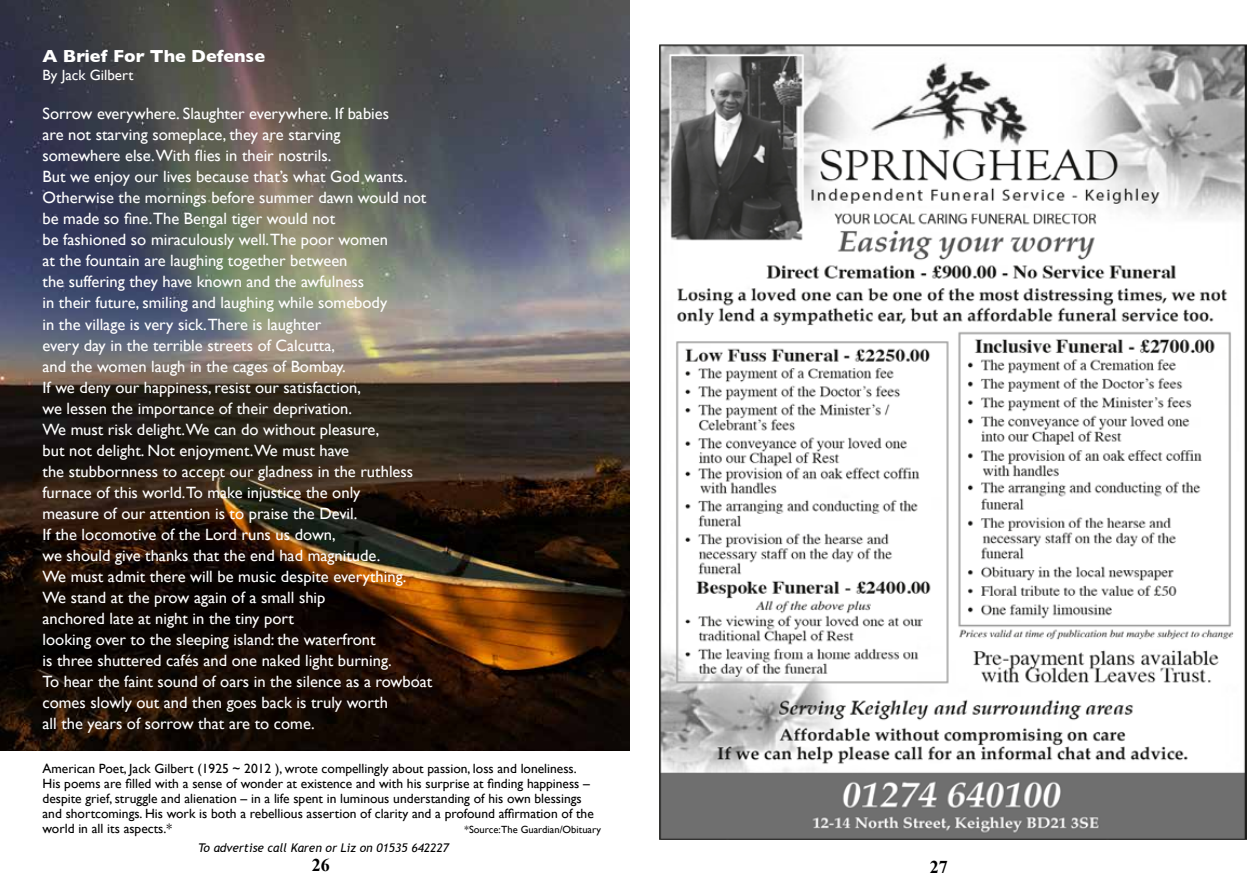
<style>
.page{position:relative;width:1259px;height:893px;background:#fff}
.page>*{position:absolute;margin:0;border:0;box-sizing:border-box;transform-origin:0 0}
.t1{font:700 18px "Times New Roman";color:#000}
.t2{font:700 17.85px "Gill Sans";color:#fff}
.t3{font:16.35px/21px "Gill Sans";color:#fff}
.t4{font:14.85px "Gill Sans";color:#fff}
.t5{font:13.35px/15px "Gill Sans";color:#000}
.t6{font:italic 12px "Trebuchet MS";color:#000}
.t7{font:10.35px "Gill Sans";color:#000}
</style>
<div class="page">
<img style="left:659px;top:44px;width:587px;height:796px">
<img style="left:0;top:0;width:629px;height:750px">
<p class="t2" style="left:43px;top:42px;width:224px">A Brief For The Defense</p>
<p class="t4" style="left:43px;top:67px;width:92px">By Jack Gilbert</p>
<p class="t3" style="left:43px;top:103px;width:391px">Sorrow everywhere. Slaughter everywhere. If babies<br>are not starving someplace, they are starving<br>somewhere else.With flies in their nostrils.<br>But we enjoy our lives because that’s what God wants.<br>Otherwise the mornings before summer dawn would not be made so fine.The Bengal tiger would not<br>be fashioned so miraculously well.The poor women<br>at the fountain are laughing together between<br>the suffering they have known and the awfulness<br>in their future, smiling and laughing while somebody<br>in the village is very sick.There is laughter<br>every day in the terrible streets of Calcutta,<br>and the women laugh in the cages of Bombay.<br>If we deny our happiness, resist our satisfaction,<br>we lessen the importance of their deprivation.<br>We must risk delight.We can do without pleasure,<br>but not delight. Not enjoyment.We must have<br>the stubbornness to accept our gladness in the ruthless furnace of this world.To make injustice the only<br>measure of our attention is to praise the Devil.<br>If the locomotive of the Lord runs us down,<br>we should give thanks that the end had magnitude.<br>We must admit there will be music despite everything.<br>We stand at the prow again of a small ship<br>anchored late at night in the tiny port<br>looking over to the sleeping island: the waterfront<br>is three shuttered cafés and one naked light burning.<br>To hear the faint sound of oars in the silence as a rowboat comes slowly out and then goes back is truly worth<br>all the years of sorrow that are to come.</p>
<p class="t5" style="left:43px;top:761px;width:553px">American Poet, Jack Gilbert (1925 ~ 2012 ), wrote compellingly about passion, loss and loneliness.<br>His poems are filled with a sense of wonder at existence and with his surprise at finding happiness – despite grief, struggle and alienation – in a life spent in luminous understanding of his own blessings and shortcomings. His work is both a rebellious assertion of clarity and a profound affirmation of the world in all its aspects.*</p>
<p class="t7" style="left:464px;top:823px;width:138px">*Source:The Guardian/Obituary</p>
<p class="t6" style="left:198px;top:841px;width:253px">To advertise call Karen or Liz on 01535 642227</p>
<p class="t1" style="left:312px;top:852px;width:19px">26</p>
<p class="t1" style="left:930px;top:854px;width:19px">27</p>
</div>
